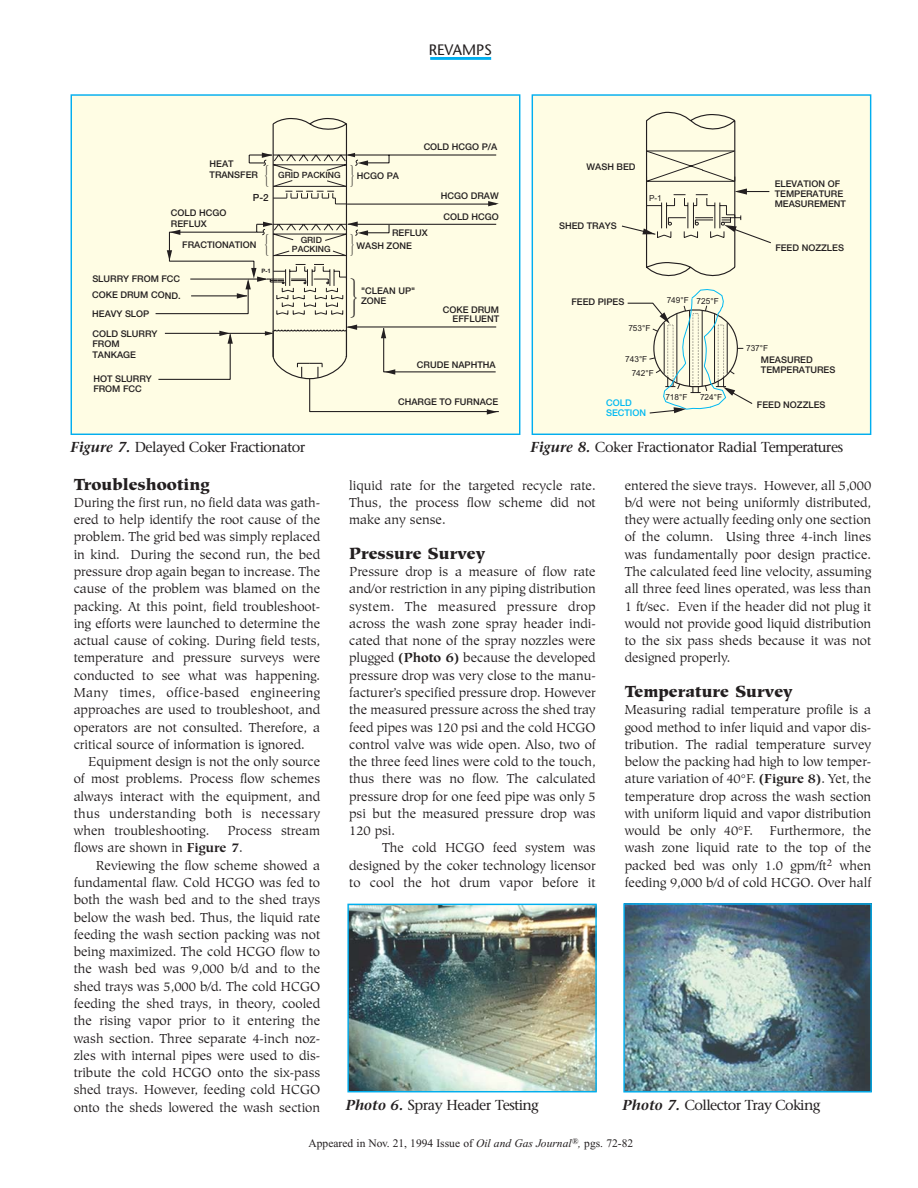
<style>
.page{position:relative;width:918px;height:1188px;background:#fff}
.page>*{position:absolute;margin:0;border:0;box-sizing:border-box;transform-origin:0 0}
.t1{font:900 16.05px "Hiroshige";color:#231f20}
.t2{font:15.15px "Stone Sans";color:#231f20}
.t3{font:14.4px "Stone Serif";letter-spacing:-.04em;color:#231f20}
.t4{font:12.9px/17.2px "Hiroshige";color:#231f20;text-align:justify}
.t5{font:11.55px "Times New Roman";color:#231f20}
.t6{font:500 9.9px "Helvetica Neue";color:#231f20}
.t7{font:500 9.15px/9.8px "Helvetica Neue";color:#231f20}
.t8{font:500 9.15px/9.9px "Helvetica Neue";color:#00b9f2}
.t9{font:500 8.55px/9.3px "Helvetica Neue";color:#231f20;text-align:center}
.t10{font:8.25px/14.1px "Arial";color:#231f20}
.t11{font:700 6px "Arial";color:#231f20}
.s1{font-weight:600;font-style:italic}
.s2{font-weight:700}
.s3{font-style:italic}
</style>
<div class="page">
<hr style="left:430px;top:57px;width:61px;height:3px;background:#00aeef">
<div style="left:532px;top:95px;width:339px;height:339px;background:#fffde4"></div>
<svg style="left:621px;top:111px;width:150px;height:166px"></svg>
<svg style="left:627px;top:289px;width:126px;height:125px"></svg>
<div style="left:532px;top:94px;width:339px;height:341px;border:1px solid #00aeef"></div>
<div style="left:71px;top:95px;width:449px;height:339px;background:#fffde4"></div>
<hr style="left:346px;top:124px;width:1px;height:233px;background:#231f20">
<hr style="left:273px;top:124px;width:1px;height:233px;background:#231f20">
<svg style="left:272px;top:118px;width:76px;height:12px"></svg>
<svg style="left:158px;top:325px;width:341px;height:90px"></svg>
<div style="left:71px;top:94px;width:449px;height:341px;border:1px solid #00aeef"></div>
<img style="left:349px;top:906px;width:246px;height:184px">
<div style="left:347px;top:904px;width:250px;height:188px;border:1px solid #00aeef"></div>
<img style="left:625px;top:905px;width:245px;height:186px">
<div style="left:623px;top:903px;width:249px;height:190px;border:1px solid #00aeef"></div>
<svg style="left:155px;top:153px;width:344px;height:164px"></svg>
<p class="t2" style="left:429px;top:43px;width:65px">REVAMPS</p>
<p class="t7" style="left:424px;top:143px;width:75px">COLD HCGO P/A</p>
<p class="t7" style="left:210px;top:159px;width:50px;line-height:10.9px">HEAT<br>TRANSFER</p>
<p class="t6" style="left:253px;top:194px;width:17px">P-2</p>
<p class="t9" style="left:278px;top:171px;width:64px">GRID PACKING</p>
<p class="t7" style="left:357px;top:172px;width:44px">HCGO PA</p>
<p class="t7" style="left:441px;top:192px;width:59px">HCGO DRAW</p>
<p class="t7" style="left:587px;top:163px;width:50px">WASH BED</p>
<p class="t10" style="left:649px;top:192px;width:14px">P-1</p>
<p class="t7" style="left:775px;top:180px;width:73px">ELEVATION OF<br>TEMPERATURE<br>MEASUREMENT</p>
<p class="t7" style="left:171px;top:208px;width:57px;line-height:10.9px">COLD HCGO<br>REFLUX</p>
<p class="t7" style="left:182px;top:241px;width:76px">FRACTIONATION</p>
<p class="t9" style="left:292px;top:236px;width:40px">GRID<br>PACKING</p>
<p class="t7" style="left:392px;top:228px;width:37px">REFLUX</p>
<p class="t7" style="left:357px;top:241px;width:57px">WASH ZONE</p>
<p class="t7" style="left:443px;top:213px;width:57px">COLD HCGO</p>
<p class="t7" style="left:559px;top:222px;width:59px">SHED TRAYS</p>
<p class="t7" style="left:775px;top:244px;width:70px">FEED NOZZLES</p>
<p class="t11" style="left:261px;top:268px;width:11px">P-1</p>
<p class="t7" style="left:92px;top:274px;width:89px">SLURRY FROM FCC</p>
<p class="t7" style="left:92px;top:291px;width:90px">COKE DRUM COND.</p>
<p class="t7" style="left:92px;top:310px;width:59px">HEAVY SLOP</p>
<p class="t7" style="left:361px;top:287px;width:56px">"CLEAN UP"<br>ZONE</p>
<p class="t7" style="left:443px;top:305px;width:58px">COKE DRUM</p>
<p class="t7" style="left:453px;top:315px;width:48px">EFFLUENT</p>
<p class="t7" style="left:571px;top:298px;width:54px">FEED PIPES</p>
<p class="t10" style="left:667px;top:294px;width:24px">749°F</p>
<p class="t10" style="left:697px;top:294px;width:24px">725°F</p>
<p class="t7" style="left:93px;top:330px;width:67px">COLD SLURRY<br>FROM</p>
<p class="t7" style="left:93px;top:350px;width:45px">TANKAGE</p>
<p class="t7" style="left:93px;top:374px;width:60px;line-height:10.9px">HOT SLURRY<br>FROM FCC</p>
<p class="t7" style="left:417px;top:360px;width:80px">CRUDE NAPHTHA</p>
<p class="t7" style="left:398px;top:398px;width:102px">CHARGE TO FURNACE</p>
<p class="t10" style="left:628px;top:322px;width:24px">753°F</p>
<p class="t10" style="left:632px;top:353px;width:24px;text-indent:-7px">743°F<br>742°F</p>
<p class="t8" style="left:606px;top:399px;width:42px">COLD<br>SECTION</p>
<p class="t10" style="left:665px;top:391px;width:24px">718°F</p>
<p class="t10" style="left:700px;top:391px;width:24px">724°F</p>
<p class="t10" style="left:746px;top:342px;width:24px">737°F</p>
<p class="t7" style="left:761px;top:356px;width:76px">MEASURED<br>TEMPERATURES</p>
<p class="t7" style="left:757px;top:401px;width:70px">FEED NOZZLES</p>
<p class="t3" style="left:71px;top:441px;width:236px"><span class="s1">Figure 7.</span> Delayed Coker Fractionator</p>
<p class="t3" style="left:531px;top:441px;width:314px"><span class="s1">Figure 8.</span> Coker Fractionator Radial Temperatures</p>
<p class="t1" style="left:74px;top:477px;width:137px">Troubleshooting</p>
<p class="t4" style="left:74px;top:495px;width:248px">During the first run, no field data was gath&shy;ered to help identify the root cause of the problem. The grid bed was simply replaced in kind. During the second run, the bed pressure drop again began to increase. The cause of the problem was blamed on the packing. At this point, field troubleshoot&shy;ing efforts were launched to determine the actual cause of coking. During field tests, temperature and pressure surveys were conducted to see what was happening.<br>Many times, office-based engineering approaches are used to troubleshoot, and operators are not consulted. Therefore, a critical source of information is ignored.</p>
<p class="t4" style="left:74px;top:754px;width:248px;text-indent:14px">Equipment design is not the only source of most problems. Process flow schemes always interact with the equipment, and thus understanding both is necessary when troubleshooting.</p>
<p class="t4" style="left:74px;top:823px;width:248px;text-indent:154px">Process stream flows are shown in <span class="s2">Figure 7</span>.</p>
<p class="t4" style="left:74px;top:858px;width:248px;text-indent:22px">Reviewing the flow scheme showed a fundamental flaw. Cold HCGO was fed to both the wash bed and to the shed trays below the wash bed. Thus, the liquid rate feeding the wash section packing was not being maximized. The cold HCGO flow to the wash bed was 9,000 b/d and to the shed trays was 5,000 b/d. The cold HCGO feeding the shed trays, in theory, cooled the rising vapor prior to it entering the wash section. Three separate 4-inch noz&shy;zles with internal pipes were used to dis&shy;tribute the cold HCGO onto the six-pass shed trays. However, feeding cold HCGO onto the sheds lowered the wash section</p>
<p class="t4" style="left:349px;top:478px;width:248px">liquid rate for the targeted recycle rate.<br>Thus, the process flow scheme did not make any sense.</p>
<p class="t1" style="left:349px;top:546px;width:138px">Pressure Survey</p>
<p class="t4" style="left:349px;top:564px;width:248px">Pressure drop is a measure of flow rate and/or restriction in any piping distribution system. The measured pressure drop across the wash zone spray header indi&shy;cated that none of the spray nozzles were plugged <span class="s2">(Photo 6)</span> because the developed pressure drop was very close to the manu&shy;facturer’s specified pressure drop. However the measured pressure across the shed tray feed pipes was 120 psi and the cold HCGO control valve was wide open. Also, two of the three feed lines were cold to the touch, thus there was no flow. The calculated pressure drop for one feed pipe was only 5 psi but the measured pressure drop was 120 psi.</p>
<p class="t4" style="left:349px;top:841px;width:248px;text-indent:33px">The cold HCGO feed system was designed by the coker technology licensor to cool the hot drum vapor before it</p>
<p class="t4" style="left:625px;top:478px;width:248px">entered the sieve trays. However, all 5,000 b/d were not being uniformly distributed, they were actually feeding only one section of the column. Using three 4-inch lines was fundamentally poor design practice.<br>The calculated feed line velocity, assuming all three feed lines operated, was less than 1 ft/sec. Even if the header did not plug it would not provide good liquid distribution to the six pass sheds because it was not designed properly.</p>
<p class="t1" style="left:625px;top:685px;width:170px">Temperature Survey</p>
<p class="t4" style="left:625px;top:702px;width:248px">Measuring radial temperature profile is a good method to infer liquid and vapor dis&shy;tribution. The radial temperature survey below the packing had high to low temper&shy;ature variation of 40°F. <span class="s2">(Figure 8)</span>. Yet, the temperature drop across the wash section with uniform liquid and vapor distribution would be only 40°F.</p>
<p class="t4" style="left:625px;top:823px;width:248px;text-indent:145px">Furthermore, the wash zone liquid rate to the top of the packed bed was only 1.0 gpm/ft<sup>2</sup> when feeding 9,000 b/d of cold HCGO. Over half</p>
<p class="t3" style="left:346px;top:1100px;width:195px"><span class="s1">Photo 6.</span> Spray Header Testing</p>
<p class="t3" style="left:623px;top:1100px;width:199px"><span class="s1">Photo 7.</span> Collector Tray Coking</p>
<p class="t5" style="left:309px;top:1139px;width:326px">Appeared in Nov. 21, 1994 Issue of <span class="s3">Oil and Gas Journal</span><sup>®</sup><span class="s3">,</span> pgs. 72-82</p>
</div>
